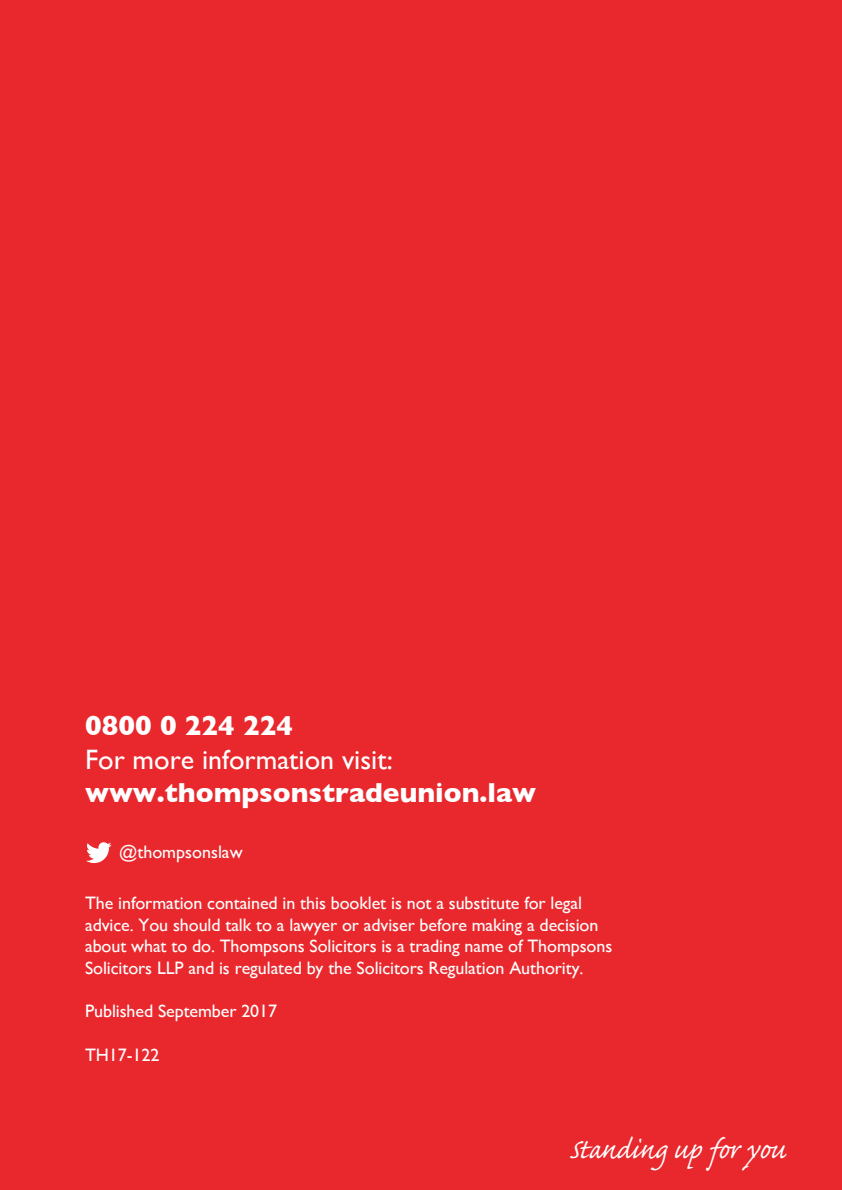
<style>
.page{position:relative;width:842px;height:1190px;background:#fff}
.page>*{position:absolute;margin:0;border:0;box-sizing:border-box;transform-origin:0 0}
.t1{font:36px "Caflisch Script Pro";letter-spacing:-.005em;color:#fff}
.t2{font:700 28px "Gill Sans";color:#fff}
.t3{font:28px "Gill Sans";color:#fff}
.t4{font:18px/21.6px "Gill Sans";letter-spacing:-.005em;color:#fff}
</style>
<div class="page">
<div style="left:0;top:0;width:841px;height:1189px;background:#e9282d"></div>
<svg style="left:86px;top:842px;width:25px;height:20px"></svg>
<h2 class="t2" style="left:85px;top:703px;width:209px">0800 0 224 224</h2>
<h2 class="t3" style="left:85px;top:742px;width:309px">For more information visit:</h2>
<h2 class="t2" style="left:85px;top:770px;width:452px">www.thompsonstradeunion.law</h2>
<p class="t4" style="left:119px;top:840px;width:125px">@thompsonslaw</p>
<p class="t4" style="left:85px;top:891px;width:528px">The information contained in this booklet is not a substitute for legal advice. You should talk to a lawyer or adviser before making a decision about what to do. Thompsons Solicitors is a trading name of Thompsons Solicitors LLP and is regulated by the Solicitors Regulation Authority.</p>
<p class="t4" style="left:85px;top:999px;width:193px">Published September 2017</p>
<p class="t4" style="left:85px;top:1043px;width:76px">TH17-122</p>
<h1 class="t1" style="left:569px;top:1130px;width:218px">Standing up for you</h1>
</div>
